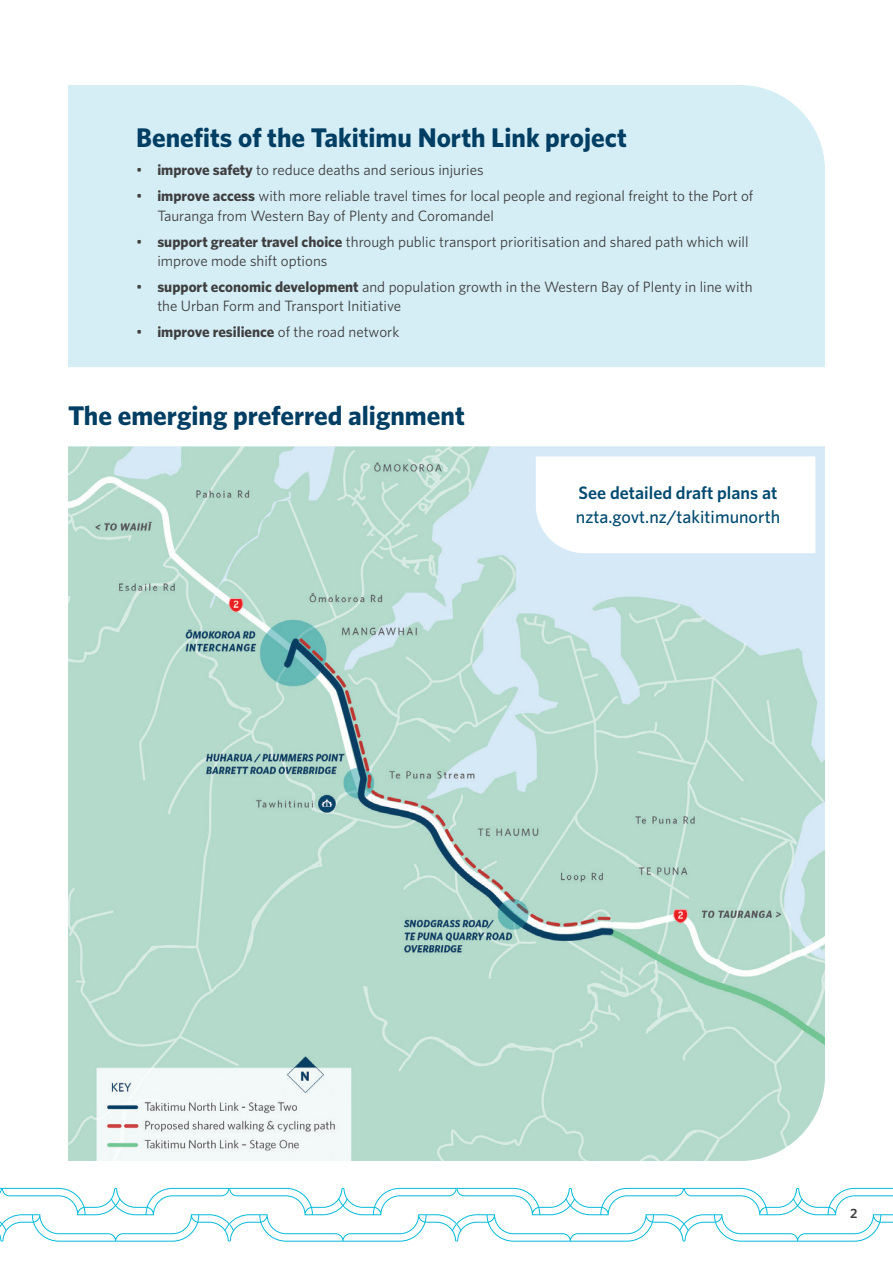
<style>
.page{position:relative;width:893px;height:1263px;background:#fff}
.page>*{position:absolute;margin:0;border:0;box-sizing:border-box;transform-origin:0 0}
.t1{font:700 27px "Whitney";color:#003e64}
.body{font:500 18px/24px "Whitney";color:#004a70}
.body-2{font:15px/19.5px "Whitney";color:#3e3e3f}
.body-3{font:600 13.5px "Whitney";color:#3e3e3f}
.s1{font-weight:700}
.s2{font-weight:600}
</style>
<div class="page">
<div style="left:68px;top:85px;width:757px;height:282px;background:#d5eef5"></div>
<img style="left:68px;top:446px;width:757px;height:715px">
<svg style="left:0;top:1188px;width:893px;height:54px"></svg>
<svg style="left:536px;top:456px;width:279px;height:97px"></svg>
<h1 class="t1" style="left:136px;top:120px;width:492px">Benefits of the Takitimu North Link project</h1>
<p class="body-2" style="left:136px;top:160px;width:349px">• <span class="s1">improve safety</span> to reduce deaths and serious injuries</p>
<p class="body-2" style="left:157px;top:186px;width:597px;text-indent:-21px">• <span class="s1">improve access</span> with more reliable travel times for local people and regional freight to the Port of<br>Tauranga from Western Bay of Plenty and Coromandel</p>
<p class="body-2" style="left:157px;top:231px;width:593px;text-indent:-21px">• <span class="s1">support greater travel choice</span> through public transport prioritisation and shared path which will improve mode shift options</p>
<p class="body-2" style="left:157px;top:277px;width:597px;text-indent:-21px">• <span class="s1">support economic development</span> and population growth in the Western Bay of Plenty in line with the Urban Form and Transport Initiative</p>
<p class="body-2" style="left:136px;top:322px;width:265px">• <span class="s1">improve resilience</span> of the road network</p>
<h1 class="t1" style="left:68px;top:398px;width:398px">The emerging preferred alignment</h1>
<p class="body" style="left:576px;top:480px;width:206px"><span class="s2">See detailed draft plans at </span>nzta.govt.nz/takitimunorth</p>
<p class="body-3" style="left:850px;top:1204px;width:9px">2</p>
</div>
